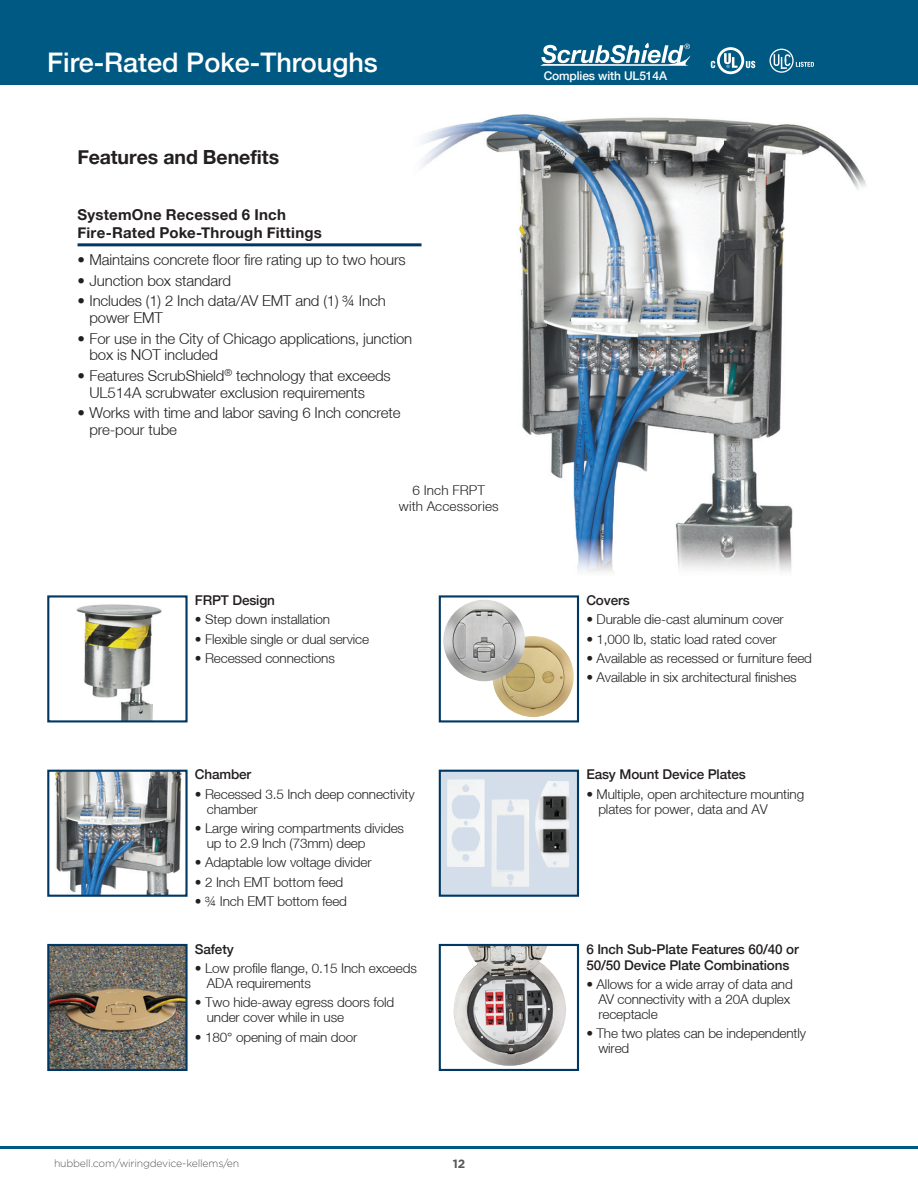
<style>
.page{position:relative;width:918px;height:1188px;background:#fff}
.page>*{position:absolute;margin:0;border:0;box-sizing:border-box;transform-origin:0 0}
.t1{font:500 27px "Helvetica Neue";color:#fff}
.t2{font:700 19.5px "Helvetica Neue";letter-spacing:-.005em;color:#231f20}
.t3{font:300 15px/16.5px "Helvetica Neue";letter-spacing:-.01em;color:#231f20}
.t4{font:700 15px/18px "Helvetica Neue";letter-spacing:.015em;color:#231f20}
.t5{font:300 13.5px/15px "Helvetica Neue";letter-spacing:-.01em;color:#231f20}
.t6{font:500 13.5px/16.2px "Helvetica Neue";letter-spacing:-.01em;color:#231f20}
.t7{font:300 13.5px/16.2px "Helvetica Neue";letter-spacing:.015em;color:#231f20;text-align:center}
.t8{font:500 12px "Helvetica Neue";letter-spacing:-.01em;color:#fff}
.t9{font:700 12px "Gotham";color:#57585a}
.t10{font:300 10.5px "Gotham";letter-spacing:-.02em;color:#57585a}
</style>
<div class="page">
<div style="left:0;top:0;width:918px;height:84px;background:#005982"></div>
<svg style="left:540px;top:43px;width:150px;height:23px"></svg>
<svg style="left:711px;top:47px;width:44px;height:27px"></svg>
<hr style="left:0;top:1146px;width:918px;height:3px;background:#005982">
<svg style="left:770px;top:49px;width:44px;height:24px"></svg>
<img style="left:406px;top:114px;width:460px;height:458px">
<hr style="left:78px;top:243px;width:344px;height:3px;background:#003863">
<img style="left:50px;top:947px;width:135px;height:121px">
<div style="left:47px;top:944px;width:141px;height:127px;border:2px solid #003863"></div>
<img style="left:454px;top:947px;width:112px;height:119px">
<div style="left:439px;top:944px;width:140px;height:127px;border:2px solid #003863"></div>
<img style="left:54px;top:773px;width:128px;height:121px">
<div style="left:47px;top:770px;width:141px;height:127px;border:2px solid #003863"></div>
<img style="left:76px;top:604px;width:86px;height:115px">
<div style="left:47px;top:595px;width:141px;height:127px;border:2px solid #003863"></div>
<div style="left:440px;top:771px;width:138px;height:125px;background:#d4deea"></div>
<img style="left:447px;top:779px;width:38px;height:88px">
<div style="left:439px;top:770px;width:140px;height:127px;border:2px solid #003863"></div>
<img style="left:535px;top:781px;width:34px;height:86px">
<img style="left:491px;top:799px;width:38px;height:88px">
<img style="left:492px;top:636px;width:82px;height:81px">
<div style="left:439px;top:595px;width:140px;height:127px;border:2px solid #003863"></div>
<img style="left:443px;top:600px;width:82px;height:81px">
<h1 class="t1" style="left:47px;top:47px;width:332px">Fire-Rated Poke-Throughs</h1>
<h2 class="t2" style="left:78px;top:145px;width:203px">Features and Benefits</h2>
<p class="t4" style="left:78px;top:205px;width:246px">SystemOne Recessed 6 Inch<br>Fire-Rated Poke-Through Fittings</p>
<p class="t3" style="left:78px;top:251px;width:330px">• Maintains concrete floor fire rating up to two hours</p>
<p class="t3" style="left:78px;top:272px;width:155px">• Junction box standard</p>
<p class="t3" style="left:90px;top:293px;width:298px;text-indent:-12px">• Includes (1) 2 Inch data/AV EMT and (1) ¾ Inch power EMT</p>
<p class="t3" style="left:90px;top:330px;width:324px;text-indent:-12px">• For use in the City of Chicago applications, junction box is NOT included</p>
<p class="t3" style="left:90px;top:367px;width:303px;text-indent:-12px">• Features ScrubShield<sup>®</sup> technology that exceeds<br>UL514A scrubwater exclusion requirements</p>
<p class="t3" style="left:90px;top:405px;width:313px;text-indent:-12px">• Works with time and labor saving 6 Inch concrete pre-pour tube</p>
<p class="t7" style="left:399px;top:482px;width:101px">6 Inch FRPT with Accessories</p>
<p class="t6" style="left:195px;top:592px;width:82px">FRPT Design</p>
<p class="t5" style="left:195px;top:612px;width:137px">• Step down installation</p>
<p class="t5" style="left:195px;top:631px;width:176px">• Flexible single or dual service</p>
<p class="t5" style="left:195px;top:650px;width:141px">• Recessed connections</p>
<p class="t6" style="left:195px;top:766px;width:58px">Chamber</p>
<p class="t5" style="left:207px;top:786px;width:209px;text-indent:-12px">• Recessed 3.5 Inch deep connectivity chamber</p>
<p class="t5" style="left:207px;top:820px;width:199px;text-indent:-12px">• Large wiring compartments divides up to 2.9 Inch (73mm) deep</p>
<p class="t5" style="left:195px;top:855px;width:178px">• Adaptable low voltage divider</p>
<p class="t5" style="left:195px;top:874px;width:150px">• 2 Inch EMT bottom feed</p>
<p class="t5" style="left:195px;top:893px;width:154px">• ¾ Inch EMT bottom feed</p>
<p class="t6" style="left:195px;top:941px;width:40px">Safety</p>
<p class="t5" style="left:207px;top:960px;width:211px;text-indent:-12px">• Low profile flange, 0.15 Inch exceeds<br>ADA requirements</p>
<p class="t5" style="left:207px;top:995px;width:189px;text-indent:-12px">• Two hide-away egress doors fold under cover while in use</p>
<p class="t5" style="left:195px;top:1029px;width:164px">• 180° opening of main door</p>
<p class="t10" style="left:54px;top:1157px;width:187px">hubbell.com/wiringdevice-kellems/en</p>
<p class="t9" style="left:453px;top:1156px;width:14px">12</p>
<p class="t8" style="left:544px;top:69px;width:125px">Complies with UL514A</p>
<p class="t6" style="left:586px;top:592px;width:45px">Covers</p>
<p class="t5" style="left:586px;top:612px;width:199px">• Durable die-cast aluminum cover</p>
<p class="t5" style="left:586px;top:631px;width:192px">• 1,000 lb, static load rated cover</p>
<p class="t5" style="left:586px;top:650px;width:227px">• Available as recessed or furniture feed</p>
<p class="t5" style="left:586px;top:670px;width:212px">• Available in six architectural finishes</p>
<p class="t6" style="left:586px;top:766px;width:161px">Easy Mount Device Plates</p>
<p class="t5" style="left:598px;top:786px;width:207px;text-indent:-12px">• Multiple, open architecture mounting plates for power, data and AV</p>
<p class="t6" style="left:586px;top:941px;width:214px">6 Inch Sub-Plate Features 60/40 or<br>50/50 Device Plate Combinations</p>
<p class="t5" style="left:598px;top:976px;width:196px;text-indent:-12px">• Allows for a wide array of data and<br>AV connectivity with a 20A duplex receptacle</p>
<p class="t5" style="left:598px;top:1026px;width:209px;text-indent:-12px">• The two plates can be independently wired</p>
</div>
